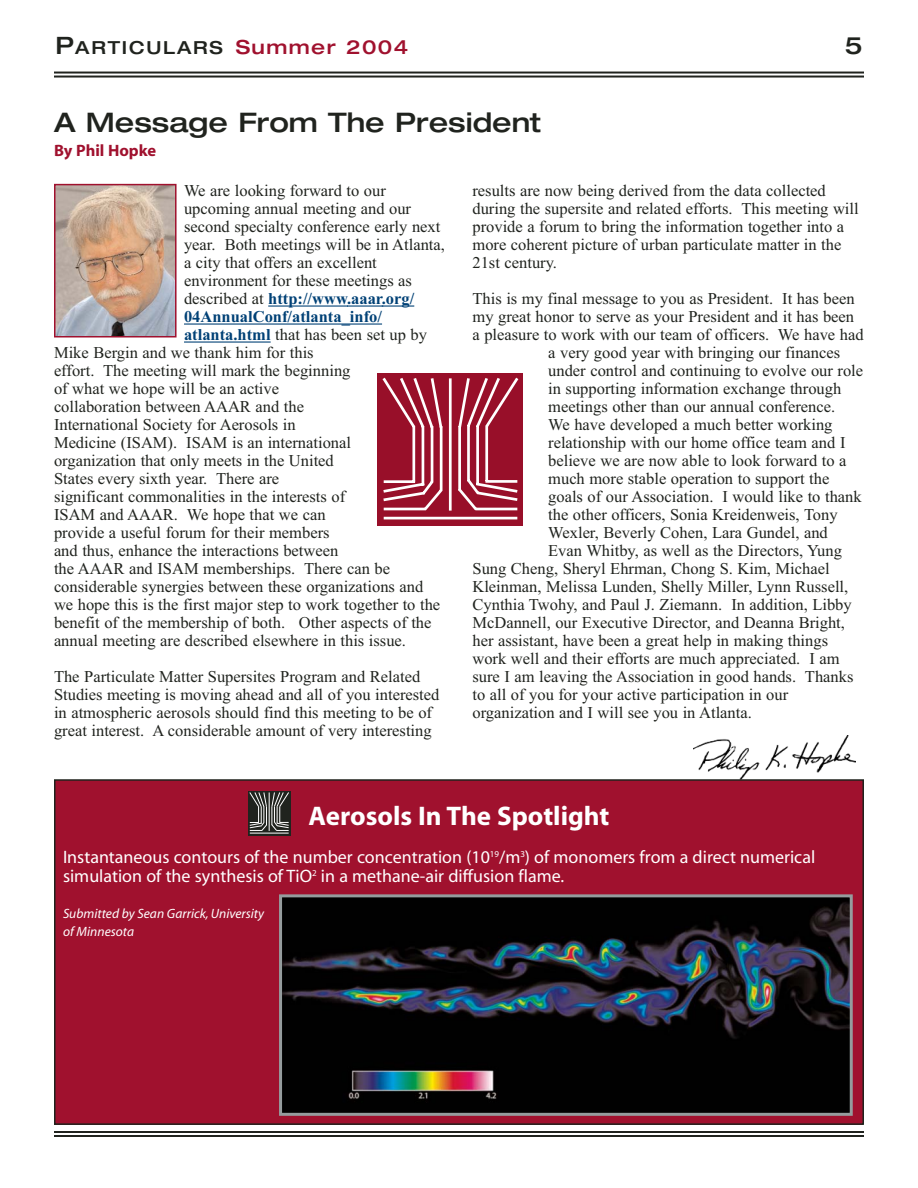
<style>
.page{position:relative;width:918px;height:1188px;background:#fff}
.page>*{position:absolute;margin:0;border:0;box-sizing:border-box;transform-origin:0 0}
.t1{font:500 expanded 27px "Helvetica Neue";color:#20231e}
.t2{font:700 27px "Myriad";color:#fff}
.t3{font:500 expanded 24px "Helvetica Neue";color:#20231e}
.t4{font:18px/19.5px "Myriad";color:#fff}
.t5{font:500 expanded 18px "Helvetica Neue";letter-spacing:.1em;color:#20231e}
.t6{font:16.5px/18px "Times New Roman";color:#20231e}
.t7{font:700 16.5px "Times New Roman";color:#004176}
.t8{font:700 16.5px "Myriad";color:#a0112e}
.t9{font:italic 13.5px/18px "Myriad";color:#fff}
.s1{font-size:24px}
.s2{font-size:19.5px;color:#a0112e}
.s3{font-weight:400;color:#20231e}
.s4{font-weight:700;color:#004176}
</style>
<div class="page">
<hr style="left:54px;top:72px;width:810px;height:2px;background:#20231e">
<hr style="left:54px;top:76px;width:810px;height:2px;background:#20231e">
<hr style="left:54px;top:1131px;width:810px;height:2px;background:#20231e">
<hr style="left:54px;top:1135px;width:810px;height:2px;background:#20231e">
<hr style="left:268px;top:305px;width:80px;height:2px;background:#004176">
<hr style="left:347px;top:305px;width:36px;height:2px;background:#004176">
<hr style="left:382px;top:305px;width:32px;height:2px;background:#004176">
<hr style="left:184px;top:323px;width:198px;height:2px;background:#004176">
<hr style="left:184px;top:341px;width:87px;height:2px;background:#004176">
<div style="left:377px;top:373px;width:146px;height:152px;background:#980f29"></div>
<svg style="left:382px;top:377px;width:137px;height:143px"></svg>
<img style="left:57px;top:187px;width:117px;height:148px">
<div style="left:54px;top:184px;width:123px;height:154px;border:2px solid #a0112e"></div>
<img style="left:693px;top:735px;width:162px;height:44px">
<div style="left:55px;top:780px;width:808px;height:344px;background:#a0112e"></div>
<div style="left:54px;top:779px;width:810px;height:346px;border:2px solid #20231e"></div>
<img style="left:283px;top:898px;width:566px;height:214px">
<div style="left:279px;top:894px;width:574px;height:222px;border:3px solid #959c9d"></div>
<svg style="left:248px;top:791px;width:42px;height:44px"></svg>
<hr style="left:250px;top:833px;width:39px;height:1px;background:#fff">
<svg style="left:249px;top:791px;width:41px;height:41px;background:#555754"></svg>
<p class="t5" style="left:56px;top:41px;width:354px"><span class="s1">P</span>ARTICULARS <span class="s2">Summer 2004</span></p>
<h2 class="t3" style="left:845px;top:36px;width:19px">5</h2>
<h1 class="t1" style="left:54px;top:112px;width:489px">A Message From The President</h1>
<p class="t8" style="left:54px;top:144px;width:104px">By Phil Hopke</p>
<p class="t6" style="left:184px;top:183px;width:203px">We are looking forward to our</p>
<p class="t6" style="left:184px;top:201px;width:229px">upcoming annual meeting and our</p>
<p class="t6" style="left:184px;top:219px;width:258px">second specialty conference early next</p>
<p class="t6" style="left:184px;top:237px;width:262px">year. Both meetings will be in Atlanta,</p>
<p class="t6" style="left:184px;top:255px;width:194px">a city that offers an excellent</p>
<p class="t6" style="left:184px;top:273px;width:230px">environment for these meetings as</p>
<p class="t7" style="left:184px;top:293px;width:232px"><span class="s3">described at</span> http://www.aaar.org/</p>
<p class="t7" style="left:184px;top:311px;width:200px">04AnnualConf/atlanta_info/</p>
<p class="t6" style="left:184px;top:327px;width:245px"><span class="s4">atlanta.html</span> that has been set up by</p>
<p class="t6" style="left:54px;top:345px;width:261px">Mike Bergin and we thank him for this</p>
<p class="t6" style="left:54px;top:363px;width:298px">effort. The meeting will mark the beginning</p>
<p class="t6" style="left:54px;top:381px;width:227px">of what we hope will be an active</p>
<p class="t6" style="left:54px;top:399px;width:252px">collaboration between AAAR and the</p>
<p class="t6" style="left:54px;top:417px;width:243px">International Society for Aerosols in</p>
<p class="t6" style="left:54px;top:435px;width:299px">Medicine (ISAM). ISAM is an international</p>
<p class="t6" style="left:54px;top:453px;width:281px">organization that only meets in the United</p>
<p class="t6" style="left:54px;top:471px;width:227px">States every sixth year. There are</p>
<p class="t6" style="left:54px;top:489px;width:293px">significant commonalities in the interests of</p>
<p class="t6" style="left:54px;top:507px;width:273px">ISAM and AAAR. We hope that we can</p>
<p class="t6" style="left:54px;top:525px;width:277px">provide a useful forum for their members</p>
<p class="t6" style="left:54px;top:543px;width:286px">and thus, enhance the interactions between</p>
<p class="t6" style="left:54px;top:561px;width:338px">the AAAR and ISAM memberships. There can be</p>
<p class="t6" style="left:54px;top:579px;width:371px">considerable synergies between these organizations and</p>
<p class="t6" style="left:54px;top:597px;width:388px">we hope this is the first major step to work together to the</p>
<p class="t6" style="left:54px;top:615px;width:379px">benefit of the membership of both. Other aspects of the</p>
<p class="t6" style="left:54px;top:633px;width:354px">annual meeting are described elsewhere in this issue.</p>
<p class="t6" style="left:54px;top:669px;width:387px">The Particulate Matter Supersites Program and Related Studies meeting is moving ahead and all of you interested in atmospheric aerosols should find this meeting to be of great interest. A considerable amount of very interesting</p>
<p class="t6" style="left:472px;top:183px;width:388px">results are now being derived from the data collected during the supersite and related efforts. This meeting will provide a forum to bring the information together into a more coherent picture of urban particulate matter in the 21st century.</p>
<p class="t6" style="left:472px;top:291px;width:384px">This is my final message to you as President. It has been</p>
<p class="t6" style="left:472px;top:309px;width:383px">my great honor to serve as your President and it has been</p>
<p class="t6" style="left:472px;top:327px;width:393px">a pleasure to work with our team of officers. We have had</p>
<p class="t6" style="left:548px;top:345px;width:294px">a very good year with bringing our finances</p>
<p class="t6" style="left:548px;top:363px;width:316px">under control and continuing to evolve our role</p>
<p class="t6" style="left:548px;top:381px;width:295px">in supporting information exchange through</p>
<p class="t6" style="left:548px;top:399px;width:289px">meetings other than our annual conference.</p>
<p class="t6" style="left:548px;top:417px;width:286px">We have developed a much better working</p>
<p class="t6" style="left:548px;top:435px;width:299px">relationship with our home office team and I</p>
<p class="t6" style="left:548px;top:453px;width:300px">believe we are now able to look forward to a</p>
<p class="t6" style="left:548px;top:471px;width:283px">much more stable operation to support the</p>
<p class="t6" style="left:548px;top:489px;width:315px">goals of our Association. I would like to thank</p>
<p class="t6" style="left:548px;top:507px;width:291px">the other officers, Sonia Kreidenweis, Tony</p>
<p class="t6" style="left:548px;top:525px;width:281px">Wexler, Beverly Cohen, Lara Gundel, and</p>
<p class="t6" style="left:548px;top:543px;width:295px">Evan Whitby, as well as the Directors, Yung</p>
<p class="t6" style="left:472px;top:561px;width:359px">Sung Cheng, Sheryl Ehrman, Chong S. Kim, Michael</p>
<p class="t6" style="left:472px;top:579px;width:377px">Kleinman, Melissa Lunden, Shelly Miller, Lynn Russell,</p>
<p class="t6" style="left:472px;top:597px;width:381px">Cynthia Twohy, and Paul J. Ziemann. In addition, Libby</p>
<p class="t6" style="left:472px;top:615px;width:374px">McDannell, our Executive Director, and Deanna Bright,</p>
<p class="t6" style="left:472px;top:633px;width:357px">her assistant, have been a great help in making things</p>
<p class="t6" style="left:472px;top:651px;width:369px">work well and their efforts are much appreciated. I am</p>
<p class="t6" style="left:472px;top:669px;width:382px">sure I am leaving the Association in good hands. Thanks</p>
<p class="t6" style="left:472px;top:687px;width:317px">to all of you for your active participation in our</p>
<p class="t6" style="left:472px;top:705px;width:281px">organization and I will see you in Atlanta.</p>
<h1 class="t2" style="left:308px;top:806px;width:302px">Aerosols In The Spotlight</h1>
<p class="t4" style="left:63px;top:849px;width:754px">Instantaneous contours of the number concentration (10<sup>19</sup>/m<sup>3</sup>) of monomers from a direct numerical simulation of the synthesis of TiO<sup>2</sup> in a methane-air diffusion flame.</p>
<p class="t9" style="left:63px;top:906px;width:203px">Submitted by Sean Garrick, University of Minnesota</p>
</div>
